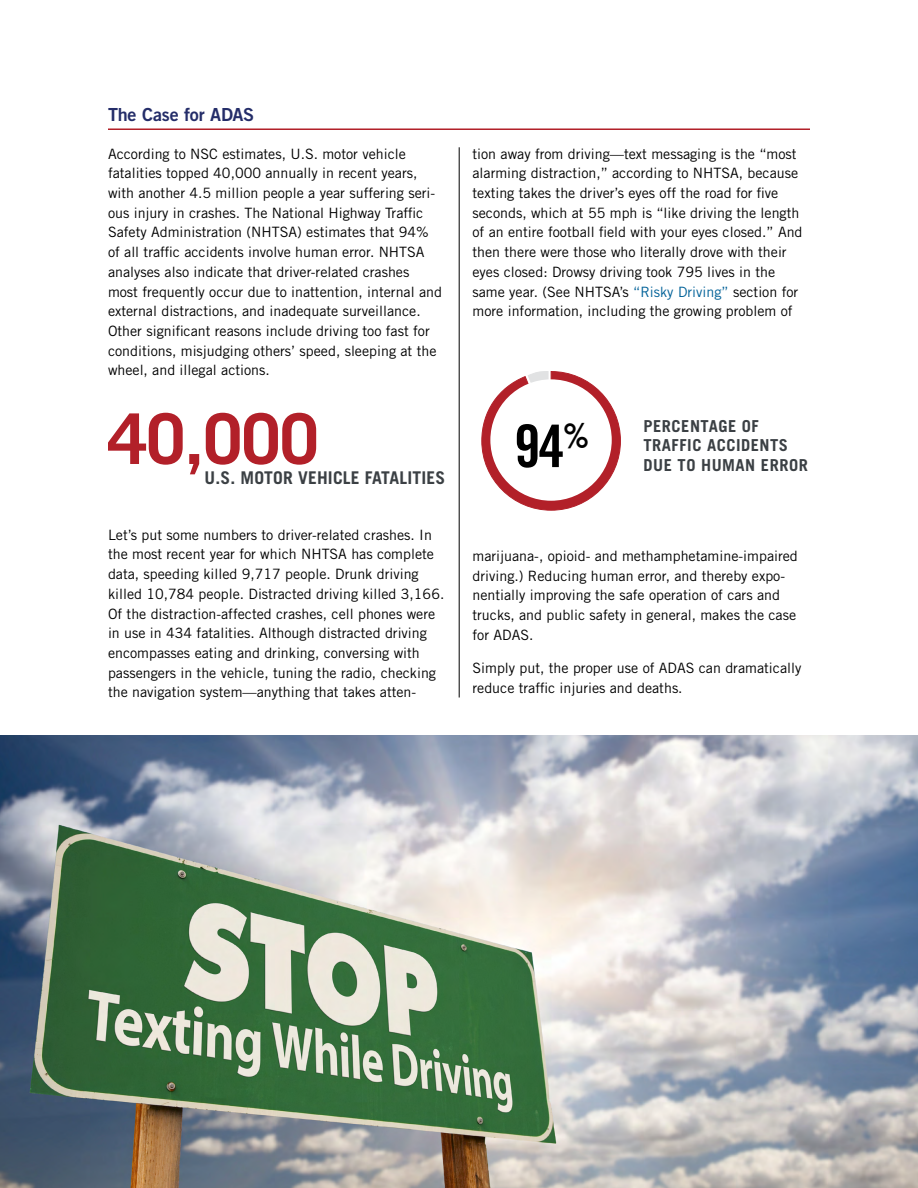
<style>
.page{position:relative;width:918px;height:1188px;background:#fff}
.page>*{position:absolute;margin:0;border:0;box-sizing:border-box;transform-origin:0 0}
.t1{font:700 70.05px "Trade Gothic LT Std";color:#b22029}
.t2{font:58.8px "Trade Gothic LT Std Bd Cn 20";color:#000}
.t3{font:34.35px "Trade Gothic LT Std Bd Cn 20";color:#000}
.t4{font:18px "Trade Gothic LT Std Bd 2";letter-spacing:-.015em;color:#242d69}
.t5{font:700 17.55px "Trade Gothic LT Std";letter-spacing:.01em;color:#3b4044}
.t6{font:700 16.5px/19.5px "Trade Gothic LT Std";letter-spacing:.03em;color:#3b4044}
.t7{font:14.25px/19.6px "Trade Gothic LT Std";color:#000}
.s1{color:#006198}
</style>
<div class="page">
<hr style="left:459px;top:147px;width:1px;height:551px;background:#000">
<hr style="left:108px;top:128px;width:702px;height:2px;background:#b22029">
<svg style="left:482px;top:371px;width:139px;height:139px"></svg>
<div style="left:490px;top:379px;width:122px;height:122px;background:#fff;border-radius:50%"></div>
<img style="left:0;top:735px;width:918px;height:453px">
<p class="t4" style="left:108px;top:103px;width:148px">The Case for ADAS</p>
<p class="t7" style="left:108px;top:144px;width:336px">According to NSC estimates, U.S. motor vehicle fatalities topped 40,000 annually in recent years, with another 4.5 million people a year suffering seri&shy;ous injury in crashes. The National Highway Traffic Safety Administration (NHTSA) estimates that 94% of all traffic accidents involve human error. NHTSA analyses also indicate that driver-related crashes most frequently occur due to inattention, internal and external distractions, and inadequate surveillance.<br>Other significant reasons include driving too fast for conditions, misjudging others’ speed, sleeping at the wheel, and illegal actions.</p>
<p class="t7" style="left:473px;top:144px;width:332px">tion away from driving—text messaging is the “most alarming distraction,” according to NHTSA, because texting takes the driver’s eyes off the road for five seconds, which at 55 mph is “like driving the length of an entire football field with your eyes closed.” And then there were those who literally drove with their eyes closed: Drowsy driving took 795 lives in the same year. (See NHTSA’s <span class="s1">“Risky Driving”</span> section for more information, including the growing problem of</p>
<h1 class="t1" style="left:108px;top:396px;width:212px">40,000</h1>
<p class="t6" style="left:644px;top:416px;width:146px">PERCENTAGE OF<br>TRAFFIC ACCIDENTS</p>
<h3 class="t3" style="left:563px;top:414px;width:28px">%</h3>
<h2 class="t2" style="left:514px;top:410px;width:52px">94</h2>
<p class="t6" style="left:644px;top:455px;width:166px">DUE TO HUMAN ERROR</p>
<p class="t5" style="left:205px;top:467px;width:242px">U.S. MOTOR VEHICLE FATALITIES</p>
<p class="t7" style="left:108px;top:525px;width:338px">Let’s put some numbers to driver-related crashes. In the most recent year for which NHTSA has complete data, speeding killed 9,717 people. Drunk driving killed 10,784 people. Distracted driving killed 3,166.<br>Of the distraction-affected crashes, cell phones were in use in 434 fatalities. Although distracted driving encompasses eating and drinking, conversing with passengers in the vehicle, tuning the radio, checking the navigation system—anything that takes atten-</p>
<p class="t7" style="left:473px;top:546px;width:327px">marijuana-, opioid- and methamphetamine-impaired driving.) Reducing human error, and thereby expo&shy;nentially improving the safe operation of cars and trucks, and public safety in general, makes the case for ADAS.</p>
<p class="t7" style="left:473px;top:658px;width:330px">Simply put, the proper use of ADAS can dramatically reduce traffic injuries and deaths.</p>
</div>
